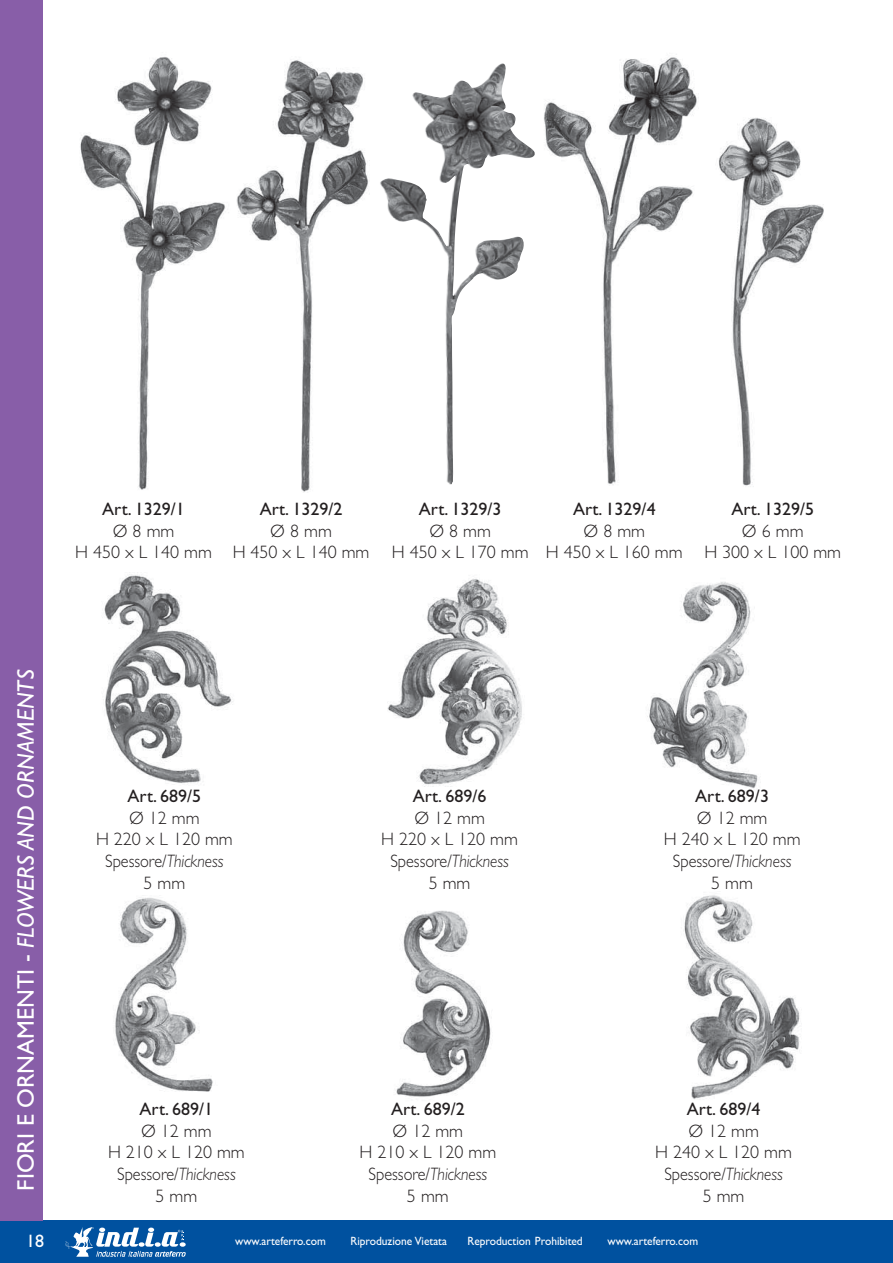
<style>
.page{position:relative;width:893px;height:1263px;background:#fff}
.page>*{position:absolute;margin:0;border:0;box-sizing:border-box;transform-origin:0 0}
.t1{font:italic 24px "Gill Sans";color:#fff}
.t2{font:300 18px/21.6px "Gill Sans";color:#231f20;text-align:center}
.t3{font:18px "Gill Sans";color:#231f20}
.t4{font:18px "Gill Sans";color:#fff}
.t5{font:12px "Gill Sans";color:#fff;scale:.95 1}
.s1{font-style:normal}
.s2{font-style:italic}
</style>
<div class="page">
<div style="left:0;top:1220px;width:893px;height:43px;background:#00519f"></div>
<svg style="left:65px;top:1227px;width:121px;height:30px"></svg>
<div style="left:0;top:0;width:42px;height:1220px;background:#885ea8"></div>
<img style="left:388px;top:579px;width:134px;height:206px">
<img style="left:103px;top:572px;width:130px;height:211px">
<img style="left:115px;top:898px;width:98px;height:194px">
<img style="left:396px;top:910px;width:96px;height:187px">
<img style="left:647px;top:582px;width:114px;height:208px">
<img style="left:683px;top:895px;width:117px;height:205px">
<img style="left:80px;top:57px;width:146px;height:433px">
<img style="left:236px;top:60px;width:132px;height:432px">
<img style="left:380px;top:69px;width:144px;height:416px">
<img style="left:544px;top:54px;width:153px;height:431px">
<img style="left:718px;top:118px;width:106px;height:369px">
<p class="t3" style="left:102px;top:503px;width:84px">Art. 1329/1</p>
<p class="t2" style="left:75px;top:522px;width:138px">Ø 8 mm<br>H 450 x L 140 mm</p>
<p class="t3" style="left:260px;top:503px;width:84px">Art. 1329/2</p>
<p class="t2" style="left:233px;top:522px;width:138px">Ø 8 mm<br>H 450 x L 140 mm</p>
<p class="t3" style="left:419px;top:503px;width:84px">Art. 1329/3</p>
<p class="t2" style="left:392px;top:522px;width:138px">Ø 8 mm<br>H 450 x L 170 mm</p>
<p class="t3" style="left:573px;top:503px;width:84px">Art. 1329/4</p>
<p class="t2" style="left:546px;top:522px;width:138px">Ø 8 mm<br>H 450 x L 160 mm</p>
<p class="t3" style="left:731px;top:503px;width:84px">Art. 1329/5</p>
<p class="t2" style="left:704px;top:522px;width:138px">Ø 6 mm<br>H 300 x L 100 mm</p>
<h1 class="t1" style="left:18px;top:1191px;width:523px;rotate:-90deg"><span class="s1">FIORI E ORNAMENTI -</span> FLOWERS AND ORNAMENTS</h1>
<p class="t3" style="left:128px;top:790px;width:75px">Art. 689/5</p>
<p class="t2" style="left:96px;top:809px;width:138px">Ø 12 mm<br>H 220 x L 120 mm<br>Spessore/<span class="s2">Thickness<br></span>5 mm</p>
<p class="t3" style="left:140px;top:1103px;width:75px">Art. 689/1</p>
<p class="t2" style="left:108px;top:1122px;width:138px">Ø 12 mm<br>H 210 x L 120 mm<br>Spessore/<span class="s2">Thickness<br></span>5 mm</p>
<p class="t3" style="left:413px;top:790px;width:75px">Art. 689/6</p>
<p class="t2" style="left:381px;top:809px;width:138px">Ø 12 mm<br>H 220 x L 120 mm<br>Spessore/<span class="s2">Thickness<br></span>5 mm</p>
<p class="t3" style="left:391px;top:1103px;width:75px">Art. 689/2</p>
<p class="t2" style="left:359px;top:1122px;width:138px">Ø 12 mm<br>H 210 x L 120 mm<br>Spessore/<span class="s2">Thickness<br></span>5 mm</p>
<p class="t3" style="left:695px;top:790px;width:75px">Art. 689/3</p>
<p class="t2" style="left:664px;top:809px;width:138px">Ø 12 mm<br>H 240 x L 120 mm<br>Spessore/<span class="s2">Thickness<br></span>5 mm</p>
<p class="t3" style="left:687px;top:1103px;width:75px">Art. 689/4</p>
<p class="t2" style="left:655px;top:1122px;width:138px">Ø 12 mm<br>H 240 x L 120 mm<br>Spessore/<span class="s2">Thickness<br></span>5 mm</p>
<p class="t4" style="left:26px;top:1230px;width:19px">18</p>
<p class="t5" style="left:235px;top:1237px;width:97px">www.arteferro.com</p>
<p class="t5" style="left:350px;top:1237px;width:103px">Riproduzione Vietata</p>
<p class="t5" style="left:467px;top:1237px;width:123px">Reproduction Prohibited</p>
<p class="t5" style="left:607px;top:1237px;width:97px">www.arteferro.com</p>
</div>
